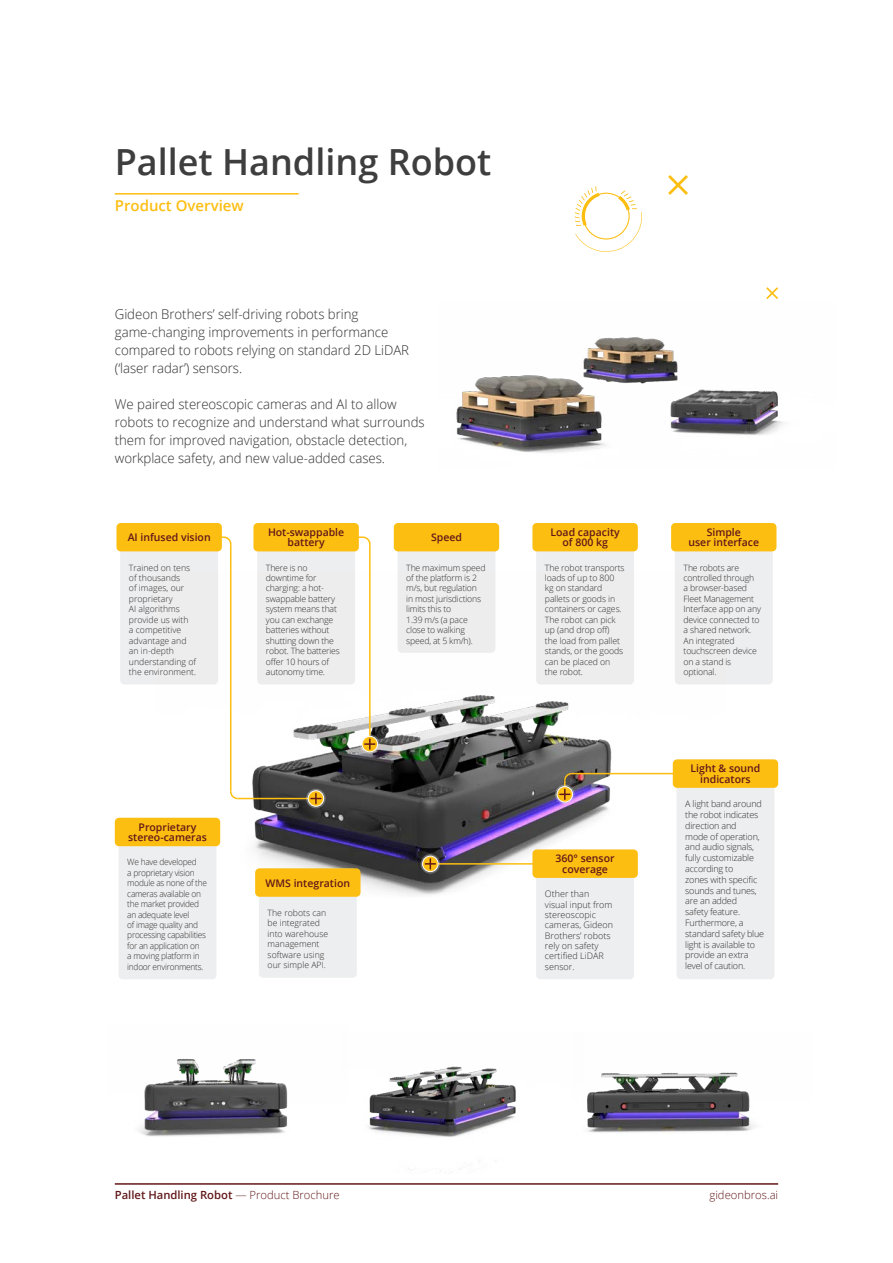
<style>
.page{position:relative;width:893px;height:1263px;background:#fff}
.page>*{position:absolute;margin:0;border:0;box-sizing:border-box;transform-origin:0 0}
.t1{font:600 36px "Open Sans";color:#3e3e3f}
.t2{font:600 15px "Open Sans";color:#fdbe12}
.t3{font:300 13.5px/18px "Open Sans";letter-spacing:-.005em;color:#312f30}
.t4{font:600 11.25px "Open Sans";color:#621819}
.t5{font:300 11.25px "Open Sans";color:#621819}
.t6{font:600 10.5px/10.5px "Open Sans";color:#621819;text-align:center}
.t7{font:300 9px/10.8px "Open Sans";letter-spacing:-.02em;color:#312f30}
.t8{font:300 9px/10.4px "Open Sans";color:#312f30}
.t9{font:300 8.7px/10.5px "Open Sans";letter-spacing:-.015em;color:#312f30}
.t10{font:300 8.7px/10.5px "Open Sans";letter-spacing:-.015em;color:#312f30;scale:.96 1}
.s1{font-weight:300}
</style>
<div class="page">
<img style="left:139px;top:1059px;width:149px;height:78px">
<img style="left:368px;top:1066px;width:148px;height:108px">
<img style="left:587px;top:1072px;width:167px;height:61px">
<img style="left:456px;top:337px;width:328px;height:116px">
<hr style="left:115px;top:1183px;width:663px;height:2px;background:#621819">
<hr style="left:115px;top:193px;width:184px;height:2px;background:#fdbe12">
<svg style="left:668px;top:175px;width:20px;height:20px"></svg>
<svg style="left:766px;top:287px;width:12px;height:12px"></svg>
<svg style="left:575px;top:186px;width:67px;height:66px"></svg>
<img style="left:155px;top:571px;width:522px;height:324px">
<hr style="left:572px;top:773px;width:104px;height:1px;background:#fdbe12">
<hr style="left:369px;top:544px;width:2px;height:197px;background:#fdbe12">
<hr style="left:230px;top:544px;width:1px;height:248px;background:#fdbe12">
<hr style="left:238px;top:798px;width:79px;height:1px;background:#fdbe12">
<hr style="left:430px;top:863px;width:192px;height:2px;background:#fdbe12">
<svg style="left:359px;top:536px;width:12px;height:10px"></svg>
<svg style="left:229px;top:790px;width:10px;height:10px"></svg>
<svg style="left:360px;top:734px;width:20px;height:20px"></svg>
<svg style="left:362px;top:736px;width:16px;height:16px"></svg>
<div style="left:362px;top:736px;width:16px;height:16px;border:1px solid #fff;border-radius:50%"></div>
<svg style="left:365px;top:739px;width:10px;height:10px"></svg>
<svg style="left:306px;top:789px;width:20px;height:19px"></svg>
<svg style="left:308px;top:791px;width:16px;height:15px"></svg>
<div style="left:308px;top:790px;width:16px;height:16px;border:1px solid #fff;border-radius:50%"></div>
<svg style="left:311px;top:793px;width:10px;height:10px"></svg>
<svg style="left:421px;top:854px;width:19px;height:20px"></svg>
<svg style="left:423px;top:856px;width:15px;height:16px"></svg>
<div style="left:422px;top:856px;width:16px;height:16px;border:1px solid #fff;border-radius:50%"></div>
<svg style="left:425px;top:859px;width:10px;height:10px"></svg>
<svg style="left:555px;top:784px;width:20px;height:20px"></svg>
<svg style="left:557px;top:786px;width:16px;height:16px"></svg>
<div style="left:557px;top:786px;width:16px;height:16px;border:1px solid #fff;border-radius:50%"></div>
<svg style="left:560px;top:772px;width:13px;height:27px"></svg>
<div style="left:257px;top:523px;width:98px;height:161px;background:#ededee;border-radius:4px"></div>
<div style="left:253px;top:523px;width:106px;height:28px;background:#fdbe12;border-radius:4px"></div>
<div style="left:676px;top:759px;width:98px;height:220px;background:#edeeef;border-radius:4px"></div>
<div style="left:673px;top:759px;width:105px;height:29px;background:#fdbe12;border-radius:4px"></div>
<div style="left:119px;top:818px;width:97px;height:161px;background:#edeeef;border-radius:4px"></div>
<div style="left:115px;top:818px;width:105px;height:28px;background:#fdbe12;border-radius:4px"></div>
<div style="left:675px;top:523px;width:98px;height:161px;background:#edeeef;border-radius:4px"></div>
<div style="left:671px;top:523px;width:105px;height:28px;background:#fdbe12;border-radius:4px"></div>
<div style="left:259px;top:868px;width:98px;height:110px;background:#edeeef;border-radius:4px"></div>
<div style="left:255px;top:868px;width:106px;height:29px;background:#fdbe12;border-radius:4px"></div>
<svg style="left:222px;top:536px;width:10px;height:10px"></svg>
<div style="left:536px;top:523px;width:98px;height:161px;background:#ededee;border-radius:4px"></div>
<div style="left:532px;top:523px;width:106px;height:28px;background:#fdbe12;border-radius:4px"></div>
<div style="left:120px;top:523px;width:98px;height:161px;background:#ededee;border-radius:4px"></div>
<div style="left:116px;top:523px;width:106px;height:28px;background:#fdbe12;border-radius:4px"></div>
<div style="left:536px;top:849px;width:98px;height:130px;background:#edeeef;border-radius:4px"></div>
<div style="left:532px;top:849px;width:106px;height:29px;background:#fdbe12;border-radius:4px"></div>
<div style="left:397px;top:523px;width:98px;height:130px;background:#ededee;border-radius:4px"></div>
<div style="left:394px;top:523px;width:105px;height:28px;background:#fdbe12;border-radius:4px"></div>
<p class="t1" style="left:115px;top:137px;width:378px">Pallet Handling Robot</p>
<p class="t2" style="left:115px;top:195px;width:130px">Product Overview</p>
<p class="t3" style="left:115px;top:305px;width:296px">Gideon Brothers’ self-driving robots bring game-changing improvements in performance compared to robots relying on standard 2D LiDAR (‘laser radar’) sensors.</p>
<p class="t3" style="left:115px;top:395px;width:311px">We paired stereoscopic cameras and AI to allow robots to recognize and understand what surrounds them for improved navigation, obstacle detection, workplace safety, and new value-added cases.</p>
<p class="t6" style="left:128px;top:532px;width:85px">AI infused vision</p>
<p class="t9" style="left:129px;top:562px;width:69px">Trained on tens of thousands<br>of images, our proprietary<br>AI algorithms provide us with<br>a competitive advantage and an in-depth understanding of the environment.</p>
<p class="t6" style="left:268px;top:527px;width:78px">Hot-swappable battery</p>
<p class="t9" style="left:266px;top:562px;width:76px">There is no downtime for charging: a hot&shy;swappable battery system means that you can exchange batteries without shutting down the robot. The batteries offer 10 hours of autonomy time.</p>
<p class="t6" style="left:431px;top:532px;width:32px">Speed</p>
<p class="t9" style="left:406px;top:562px;width:81px">The maximum speed of the platform is 2 m/s, but regulation in most jurisdictions limits this to<br>1.39 m/s (a pace close to walking speed, at 5 km/h).</p>
<p class="t6" style="left:128px;top:821px;width:80px">Proprietary stereo-cameras</p>
<p class="t10" style="left:127px;top:857px;width:84px">We have developed<br>a proprietary vision module as none of the cameras available on the market provided an adequate level<br>of image quality and processing capabilities for an application on<br>a moving platform in indoor environments.</p>
<p class="t6" style="left:266px;top:877px;width:86px">WMS integration</p>
<p class="t9" style="left:268px;top:907px;width:62px">The robots can be integrated into warehouse management software using our simple API.</p>
<p class="t6" style="left:550px;top:527px;width:71px">Load capacity of 800 kg</p>
<p class="t9" style="left:545px;top:562px;width:81px">The robot transports loads of up to 800 kg on standard pallets or goods in containers or cages.<br>The robot can pick up (and drop off)<br>the load from pallet stands, or the goods can be placed on the robot.</p>
<p class="t6" style="left:556px;top:853px;width:61px">360° sensor coverage</p>
<p class="t8" style="left:545px;top:888px;width:70px">Other than visual input from stereoscopic cameras, Gideon<br>Brothers’ robots rely on safety certified LiDAR sensor.</p>
<p class="t6" style="left:688px;top:527px;width:72px">Simple<br>user interface</p>
<p class="t9" style="left:684px;top:562px;width:79px">The robots are controlled through a browser-based<br>Fleet Management<br>Interface app on any device connected to a shared network.<br>An integrated touchscreen device on a stand is optional.</p>
<p class="t6" style="left:690px;top:762px;width:71px;line-height:11.2px">Light &amp; sound indicators</p>
<p class="t7" style="left:685px;top:798px;width:80px">A light band around the robot indicates direction and<br>mode of operation, and audio signals, fully customizable according to<br>zones with specific sounds and tunes, are an added<br>safety feature.<br>Furthermore, a standard safety blue light is available to provide an extra level of caution.</p>
<p class="t4" style="left:115px;top:1187px;width:226px">Pallet Handling Robot <span class="s1">— Product Brochure</span></p>
<p class="t5" style="left:710px;top:1187px;width:70px">gideonbros.ai</p>
</div>
